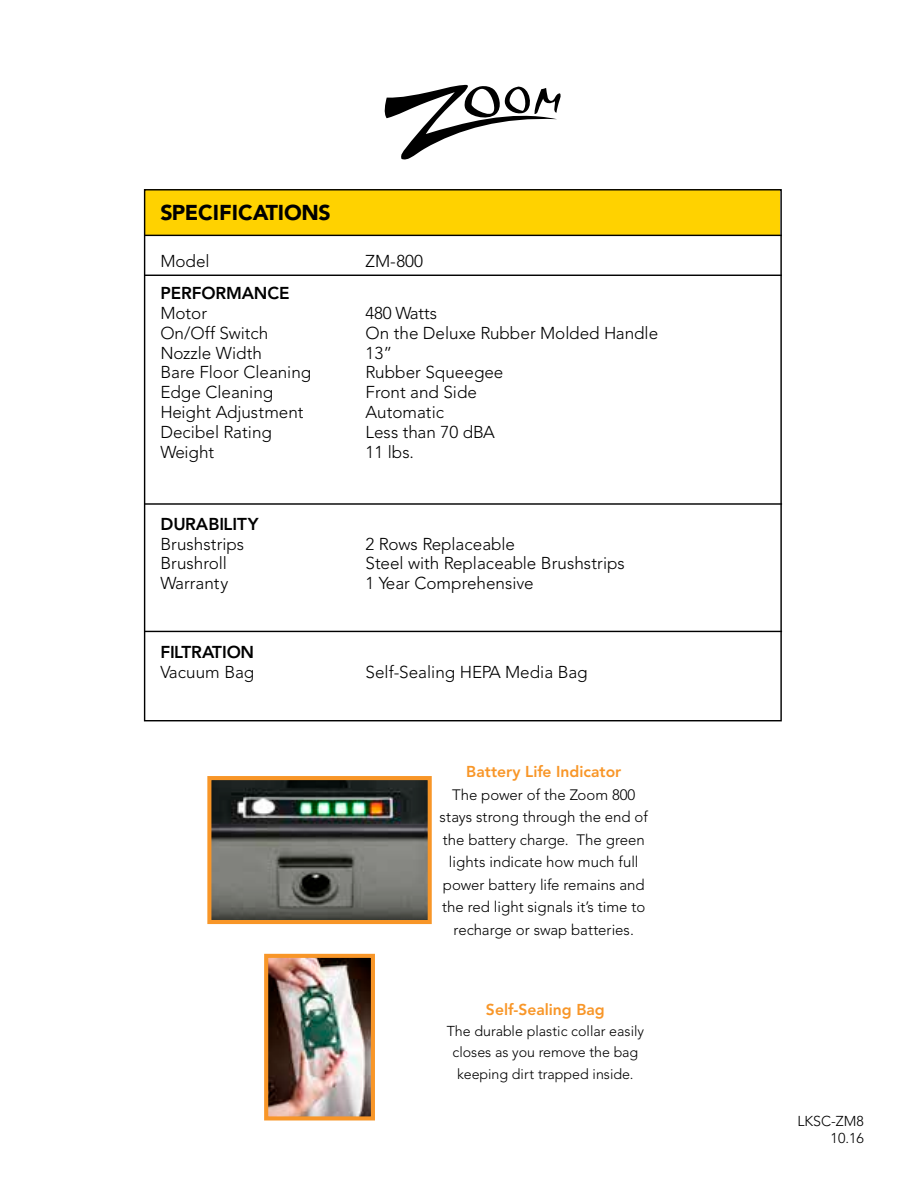
<style>
.page{position:relative;width:918px;height:1188px;background:#fff}
.page>*{position:absolute;margin:0;border:0;box-sizing:border-box;transform-origin:0 0}
.t1{font:900 21.3px "Avenir";color:#000}
.t2{font:300 17.1px "Avenir";color:#000}
.t3{font:800 17.1px "Avenir";color:#000}
.t4{font:300 17.1px "Avenir";letter-spacing:-.02em;color:#000}
.t5{font:800 15.6px "Avenir";color:#f89628}
.t6{font:300 15px/22.5px "Avenir";color:#000;text-align:center}
.t7{font:300 14.25px/21.3px "Avenir";color:#000;text-align:center}
</style>
<div class="page">
<div style="left:145px;top:190px;width:635px;height:45px;background:#ffd200"></div>
<hr style="left:145px;top:235px;width:637px;height:1px;background:#000">
<hr style="left:145px;top:275px;width:637px;height:1px;background:#000">
<hr style="left:145px;top:503px;width:637px;height:2px;background:#000">
<hr style="left:145px;top:631px;width:637px;height:1px;background:#000">
<svg style="left:384px;top:84px;width:177px;height:76px"></svg>
<img style="left:269px;top:959px;width:101px;height:156px">
<div style="left:264px;top:954px;width:111px;height:166px;border:4px solid #f89628"></div>
<img style="left:212px;top:781px;width:215px;height:138px">
<div style="left:207px;top:776px;width:225px;height:148px;border:4px solid #f89628"></div>
<p class="t1" style="left:160px;top:200px;width:172px">SPECIFICATIONS</p>
<p class="t2" style="left:160px;top:251px;width:51px">Model</p>
<p class="t2" style="left:366px;top:251px;width:59px">ZM-800</p>
<p class="t3" style="left:160px;top:283px;width:131px">PERFORMANCE</p>
<p class="t2" style="left:160px;top:303px;width:48px">Motor</p>
<p class="t4" style="left:366px;top:303px;width:73px">480 Watts</p>
<p class="t2" style="left:160px;top:323px;width:109px">On/Off Switch</p>
<p class="t2" style="left:366px;top:323px;width:294px">On the Deluxe Rubber Molded Handle</p>
<p class="t2" style="left:160px;top:343px;width:103px">Nozzle Width</p>
<p class="t2" style="left:366px;top:343px;width:28px">13”</p>
<p class="t2" style="left:160px;top:363px;width:152px">Bare Floor Cleaning</p>
<p class="t2" style="left:366px;top:363px;width:139px">Rubber Squeegee</p>
<p class="t2" style="left:160px;top:383px;width:114px">Edge Cleaning</p>
<p class="t2" style="left:366px;top:383px;width:113px">Front and Side</p>
<p class="t2" style="left:160px;top:402px;width:145px">Height Adjustment</p>
<p class="t2" style="left:366px;top:402px;width:80px">Automatic</p>
<p class="t2" style="left:160px;top:422px;width:113px">Decibel Rating</p>
<p class="t2" style="left:366px;top:422px;width:131px">Less than 70 dBA</p>
<p class="t2" style="left:160px;top:442px;width:55px">Weight</p>
<p class="t2" style="left:366px;top:442px;width:50px">11 lbs.</p>
<p class="t3" style="left:160px;top:514px;width:100px">DURABILITY</p>
<p class="t2" style="left:160px;top:534px;width:85px">Brushstrips</p>
<p class="t2" style="left:366px;top:534px;width:151px">2 Rows Replaceable</p>
<p class="t2" style="left:160px;top:554px;width:68px">Brushroll</p>
<p class="t2" style="left:366px;top:554px;width:261px">Steel with Replaceable Brushstrips</p>
<p class="t2" style="left:160px;top:573px;width:69px">Warranty</p>
<p class="t2" style="left:366px;top:573px;width:169px">1 Year Comprehensive</p>
<p class="t3" style="left:160px;top:642px;width:95px">FILTRATION</p>
<p class="t2" style="left:160px;top:662px;width:95px">Vacuum Bag</p>
<p class="t2" style="left:366px;top:662px;width:224px">Self-Sealing HEPA Media Bag</p>
<p class="t5" style="left:466px;top:763px;width:157px">Battery Life Indicator</p>
<p class="t6" style="left:440px;top:783px;width:210px">The power of the Zoom 800 stays strong through the end of the battery charge. The green lights indicate how much full power battery life remains and the red light signals it’s time to recharge or swap batteries.</p>
<p class="t5" style="left:486px;top:1000px;width:120px">Self-Sealing Bag</p>
<p class="t7" style="left:447px;top:1020px;width:199px">The durable plastic collar easily closes as you remove the bag keeping dirt trapped inside.</p>
<p class="t7" style="left:797px;top:1113px;width:68px;line-height:17.1px;text-align:right">LKSC-ZM8<br>10.16</p>
</div>
